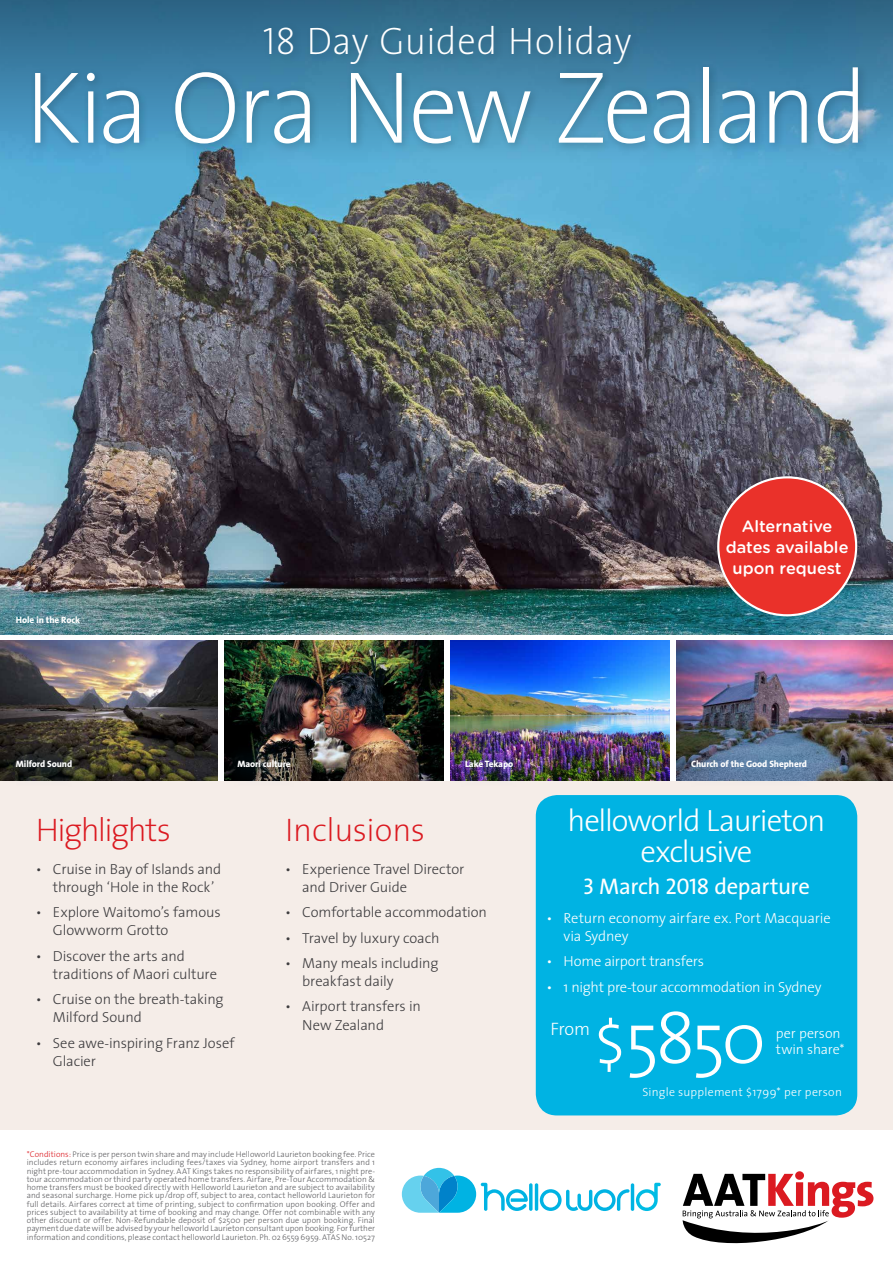
<style>
.page{position:relative;width:893px;height:1263px;background:#fff}
.page>*{position:absolute;margin:0;border:0;box-sizing:border-box;transform-origin:0 0}
.t1{font:200 103.2px "The Sans";letter-spacing:-.035em;color:#fff;scale:.95 1}
.t2{font:300 72.9px "The Sans";color:#fff}
.t3{font:200 38.55px "The Sans";letter-spacing:.01em;color:#fff;scale:.95 1}
.t4{font:200 32.85px "The Sans";letter-spacing:-.05em;color:#db1a21}
.t5{font:200 32.85px "The Sans";letter-spacing:-.025em;color:#db1a21}
.t6{font:300 30.9px/31.7px "The Sans";letter-spacing:-.035em;color:#fff;text-align:center}
.t7{font:22.65px "The Sans";letter-spacing:-.015em;color:#fff}
.t8{font:300 18px "The Sans";color:#fff}
.t9{font:500 16.35px/20.7px "Gotham Rounded";color:#fff;text-align:center}
.t10{font:300 14.55px/18px "The Sans";letter-spacing:-.005em;color:#3d3c3e}
.t11{font:300 14.55px/18px "The Sans";letter-spacing:-.015em;color:#fff}
.t12{font:300 14.1px "The Sans";letter-spacing:-.005em;color:#fff}
.t13{font:300 12px "The Sans";letter-spacing:.02em;color:#fff}
.t14{font:800 9.3px "The Sans";letter-spacing:-.01em;color:#fff}
.t15{font:300 8.25px/8.2px "The Sans";letter-spacing:.01em;color:#5d5d60;text-align:justify}
.s1{font-family:"The Sans Extra Light Caps";font-weight:400}
.s2{color:#db1a21}
.s3{font-family:"The Sans Caps"}
.s4{font-size:62.25px}
</style>
<div class="page">
<img style="left:0;top:162px;width:893px;height:472px">
<div style="left:0;top:0;width:893px;height:162px;background:linear-gradient(to bottom,#2a6182,#57a9d4)"></div>
<div style="left:0;top:781px;width:893px;height:348px;background:#f5ede8"></div>
<img style="left:0;top:640px;width:218px;height:140px">
<img style="left:451px;top:640px;width:218px;height:140px">
<img style="left:225px;top:640px;width:218px;height:140px">
<img style="left:676px;top:640px;width:217px;height:140px">
<div style="left:29px;top:62px;width:840px;height:92px;background:#000;opacity:.2"></div>
<div style="left:0;top:598px;width:98px;height:44px;background:#006691;opacity:.75"></div>
<div style="left:0;top:742px;width:90px;height:45px;background:#006691;opacity:.75"></div>
<div style="left:219px;top:742px;width:89px;height:45px;background:#006691;opacity:.75"></div>
<div style="left:447px;top:742px;width:84px;height:45px;background:#006691;opacity:.75"></div>
<div style="left:673px;top:742px;width:152px;height:45px;background:#006691;opacity:.75"></div>
<svg style="left:683px;top:1171px;width:190px;height:72px"></svg>
<hr style="left:529px;top:1183px;width:3px;height:28px;background:#00b3e3;border-radius:2px">
<hr style="left:535px;top:1183px;width:3px;height:28px;background:#00b3e3;border-radius:2px">
<svg style="left:402px;top:1168px;width:126px;height:45px"></svg>
<svg style="left:636px;top:1183px;width:25px;height:28px"></svg>
<hr style="left:631px;top:1183px;width:3px;height:28px;background:#00b3e3;border-radius:2px">
<svg style="left:540px;top:1189px;width:89px;height:22px"></svg>
<div style="left:259px;top:21px;width:382px;height:53px;background:#000;opacity:.2"></div>
<div style="left:536px;top:795px;width:321px;height:320px;background:#00b3e3;border-radius:21px"></div>
<svg style="left:717px;top:476px;width:140px;height:140px"></svg>
<div style="left:719px;top:478px;width:136px;height:136px;background:#ea312a;border-radius:50%"></div>
<h3 class="t3" style="left:263px;top:9px;width:390px"><span class="s1">18</span> Day Guided Holiday</h3>
<h1 class="t1" style="left:25px;top:23px;width:888px">Kia Ora New Zealand</h1>
<p class="t14" style="left:16px;top:612px;width:66px">Hole in the Rock</p>
<h3 class="t9" style="left:726px;top:515px;width:124px">Alternative dates available upon request</h3>
<p class="t14" style="left:16px;top:756px;width:58px">Milford Sound</p>
<p class="t14" style="left:237px;top:756px;width:55px">Maori culture</p>
<p class="t14" style="left:465px;top:756px;width:50px">Lake Tekapo</p>
<p class="t14" style="left:691px;top:756px;width:117px">Church of the Good Shepherd</p>
<h3 class="t4" style="left:36px;top:803px;width:137px">Highlights</h3>
<h3 class="t10" style="left:53px;top:859px;width:170px;text-indent:-17px">• Cruise in Bay of Islands and through ‘Hole in the Rock’</h3>
<h3 class="t10" style="left:53px;top:903px;width:169px;text-indent:-17px">• Explore Waitomo’s famous<br>Glowworm Grotto</h3>
<h3 class="t10" style="left:53px;top:946px;width:166px;text-indent:-17px">• Discover the arts and traditions of Maori culture</h3>
<h3 class="t10" style="left:53px;top:990px;width:172px;text-indent:-17px">• Cruise on the breath-taking<br>Milford Sound</h3>
<h3 class="t10" style="left:53px;top:1033px;width:183px;text-indent:-17px">• See awe-inspiring Franz Josef<br>Glacier</h3>
<h3 class="t5" style="left:285px;top:803px;width:142px">Inclusions</h3>
<h3 class="t10" style="left:302px;top:859px;width:164px;text-indent:-17px">• Experience Travel Director and Driver Guide</h3>
<h3 class="t10" style="left:285px;top:903px;width:204px">• Comfortable accommodation</h3>
<h3 class="t10" style="left:285px;top:928px;width:156px">• Travel by luxury coach</h3>
<h3 class="t10" style="left:302px;top:954px;width:138px;text-indent:-17px">• Many meals including breakfast daily</h3>
<h3 class="t10" style="left:302px;top:997px;width:120px;text-indent:-17px">• Airport transfers in<br>New Zealand</h3>
<p class="t15" style="left:27px;top:1150px;width:350px"><span class="s2">*Conditions:</span> Price is per person twin share and may include Helloworld Laurieton booking fee. Price includes return economy airfares including fees/taxes via Sydney, home airport transfers and 1 night pre-tour accommodation in Sydney. AAT Kings takes no responsibility of airfares, 1 night pre&shy;tour accommodation or third party operated home transfers. Airfare, Pre-Tour Accommodation &amp; home transfers must be booked directly with Helloworld Laurieton and are subject to availability and seasonal surcharge. Home pick up/drop off, subject to area, contact helloworld Laurieton for full details. Airfares correct at time of printing, subject to confirmation upon booking. Offer and prices subject to availability at time of booking and may change. Offer not combinable with any other discount or offer. Non-Refundable deposit of $2500 per person due upon booking. Final payment due date will be advised by your helloworld Laurieton consultant upon booking. For further information and conditions, please contact helloworld Laurieton. Ph. 02 6559 6959. ATAS No. 10527</p>
<h3 class="t6" style="left:567px;top:803px;width:259px">helloworld Laurieton exclusive</h3>
<h3 class="t7" style="left:583px;top:867px;width:228px"><span class="s3">3</span> March <span class="s3">2018</span> departure</h3>
<h3 class="t11" style="left:564px;top:909px;width:269px;text-indent:-17px">• Return economy airfare ex. Port Macquarie via Sydney</h3>
<h3 class="t11" style="left:546px;top:952px;width:159px">• Home airport transfers</h3>
<h3 class="t11" style="left:546px;top:977px;width:276px">• 1 night pre-tour accommodation in Sydney</h3>
<h3 class="t12" style="left:776px;top:1021px;width:66px">per person</h3>
<h2 class="t2" style="left:595px;top:978px;width:173px"><span class="s4">$</span>5850</h2>
<h3 class="t8" style="left:551px;top:1014px;width:41px">From</h3>
<h3 class="t12" style="left:776px;top:1038px;width:70px">twin share*</h3>
<h3 class="t13" style="left:642px;top:1082px;width:201px">Single supplement $1799* per person</h3>
</div>
